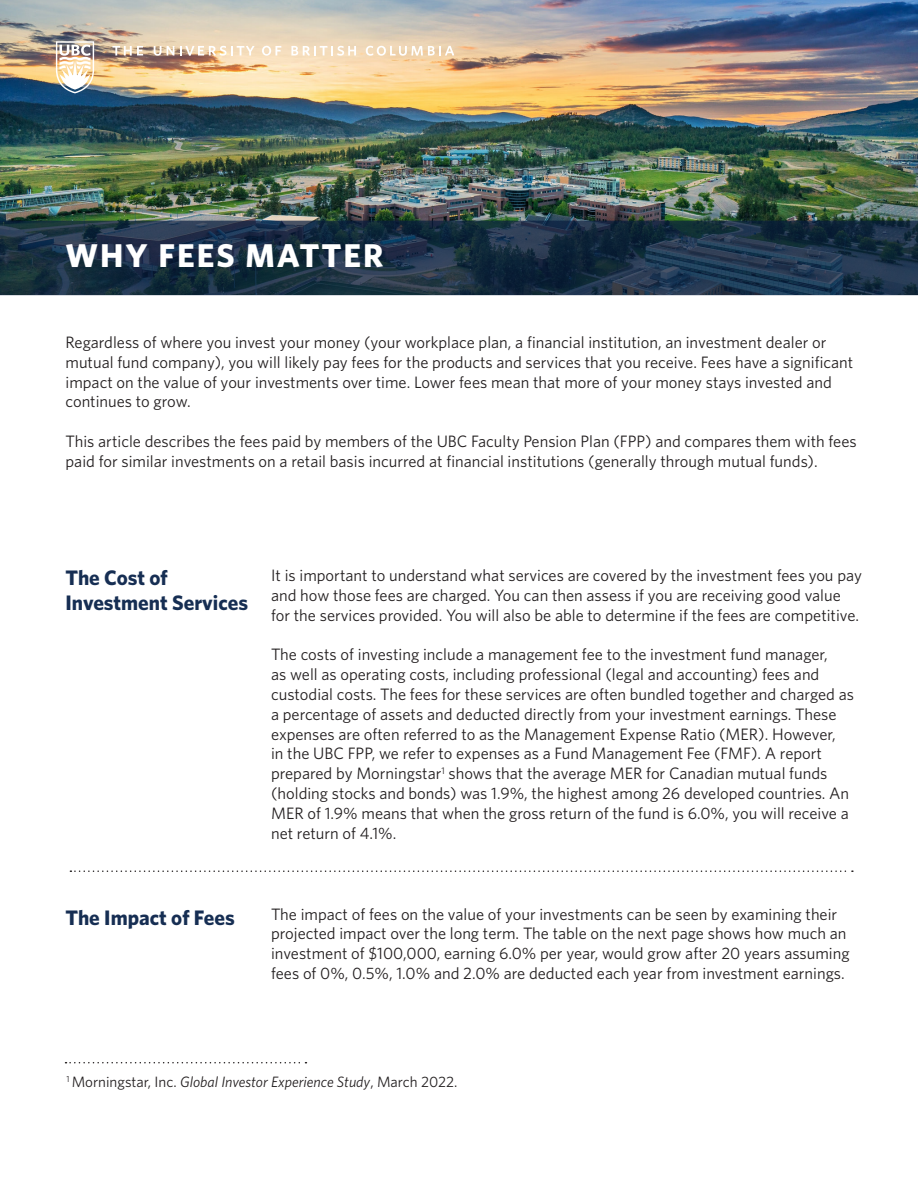
<style>
.page{position:relative;width:918px;height:1188px;background:#fff}
.page>*{position:absolute;margin:0;border:0;box-sizing:border-box;transform-origin:0 0}
.t1{font:700 33px "Whitney";letter-spacing:.06em;color:#fff}
.t2{font:700 21px/25.2px "Whitney";color:#162e53}
.t3{font:16.5px/19.8px "Whitney";color:#231f20}
.t4{font:italic 15px "Whitney";color:#231f20}
.s1{font-style:normal}
</style>
<div class="page">
<img style="left:0;top:0;width:918px;height:221px">
<svg style="left:70px;top:870px;width:783px;height:2px"></svg>
<svg style="left:66px;top:1062px;width:240px;height:1px"></svg>
<svg style="left:0;top:221px;width:918px;height:74px;background:#1a3045"></svg>
<svg style="left:56px;top:41px;width:38px;height:52px"></svg>
<svg style="left:104px;top:46px;width:255px;height:13px"></svg>
<svg style="left:366px;top:46px;width:88px;height:10px"></svg>
<h1 class="t1" style="left:66px;top:233px;width:319px">WHY FEES MATTER</h1>
<p class="t3" style="left:66px;top:332px;width:789px">Regardless of where you invest your money (your workplace plan, a financial institution, an investment dealer or mutual fund company), you will likely pay fees for the products and services that you receive. Fees have a significant impact on the value of your investments over time. Lower fees mean that more of your money stays invested and continues to grow.</p>
<p class="t3" style="left:66px;top:431px;width:793px">This article describes the fees paid by members of the UBC Faculty Pension Plan (FPP) and compares them with fees paid for similar investments on a retail basis incurred at financial institutions (generally through mutual funds).</p>
<p class="t2" style="left:66px;top:564px;width:184px">The Cost of<br>Investment Services</p>
<p class="t3" style="left:271px;top:565px;width:592px">It is important to understand what services are covered by the investment fees you pay and how those fees are charged. You can then assess if you are receiving good value for the services provided. You will also be able to determine if the fees are competitive.</p>
<p class="t3" style="left:271px;top:644px;width:584px">The costs of investing include a management fee to the investment fund manager,<br>as well as operating costs, including professional (legal and accounting) fees and custodial costs. The fees for these services are often bundled together and charged as a percentage of assets and deducted directly from your investment earnings. These expenses are often referred to as the Management Expense Ratio (MER). However,<br>in the UBC FPP, we refer to expenses as a Fund Management Fee (FMF). A report prepared by Morningstar<sup>1</sup> shows that the average MER for Canadian mutual funds (holding stocks and bonds) was 1.9%, the highest among 26 developed countries. An MER of 1.9% means that when the gross return of the fund is 6.0%, you will receive a net return of 4.1%.</p>
<p class="t2" style="left:66px;top:905px;width:171px">The Impact of Fees</p>
<p class="t3" style="left:271px;top:904px;width:580px">The impact of fees on the value of your investments can be seen by examining their projected impact over the long term. The table on the next page shows how much an investment of $100,000, earning 6.0% per year, would grow after 20 years assuming fees of 0%, 0.5%, 1.0% and 2.0% are deducted each year from investment earnings.</p>
<p class="t4" style="left:67px;top:1071px;width:392px"><sup>1</sup> <span class="s1">Morningstar, Inc.</span> Global Investor Experience Study<span class="s1">, March 2022.</span></p>
</div>
